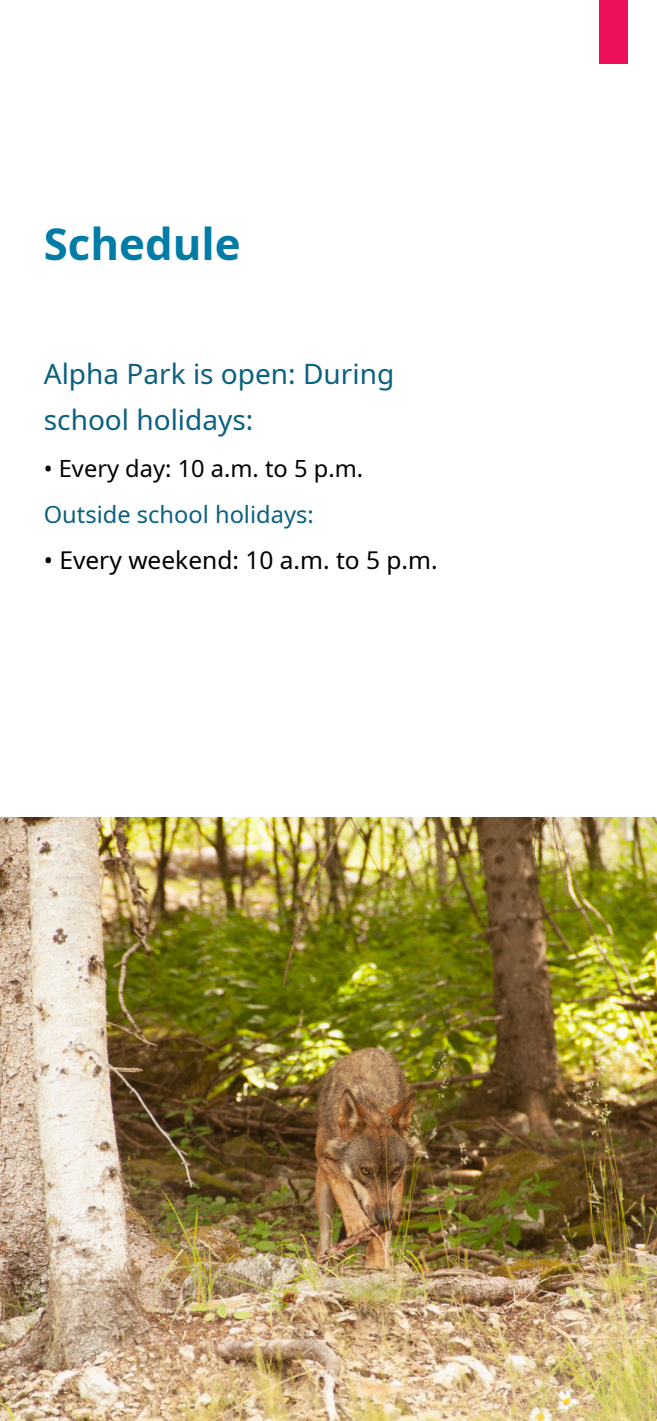
<style>
.page{position:relative;width:657px;height:1421px;background:#fff}
.page>*{position:absolute;margin:0;border:0;box-sizing:border-box;transform-origin:0 0}
.t1{font:700 43.75px "Noto Sans";color:#007ca6}
.t2{font:28px/46.1px "Noto Sans";color:#0a6180}
.t3{font:24.5px "Noto Sans";color:#000}
.t4{font:23.62px "Noto Sans";color:#000}
.t5{font:23.62px "Noto Sans";color:#0a6180}
</style>
<div class="page">
<img style="left:0;top:817px;width:656px;height:604px">
<div style="left:598px;top:0;width:29px;height:63px;background:#ee1059"></div>
<h1 class="t1" style="left:44px;top:213px;width:198px">Schedule</h1>
<p class="t2" style="left:44px;top:350px;width:352px">Alpha Park is open: During school holidays:</p>
<p class="t4" style="left:44px;top:451px;width:320px">• Every day: 10 a.m. to 5 p.m.</p>
<p class="t5" style="left:44px;top:497px;width:271px">Outside school holidays:</p>
<p class="t3" style="left:44px;top:543px;width:395px">• Every weekend: 10 a.m. to 5 p.m.</p>
</div>
